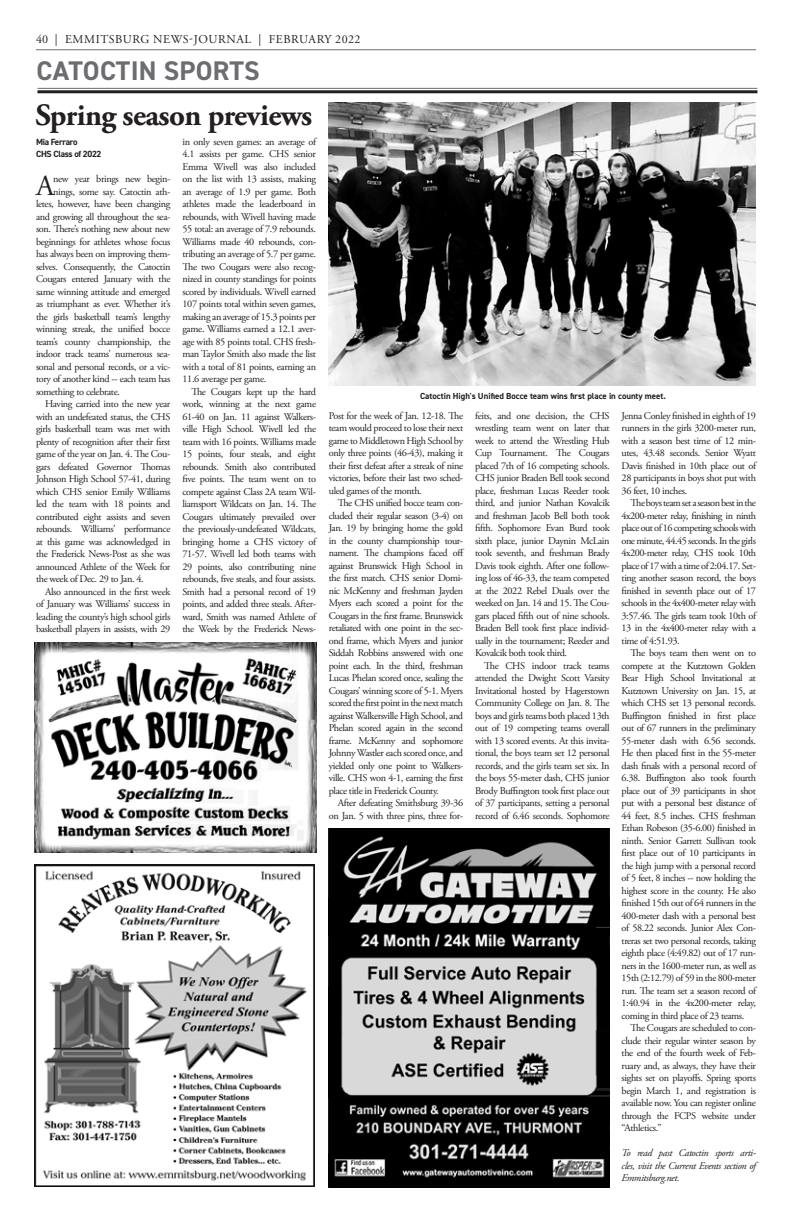
<style>
.page{position:relative;width:792px;height:1224px;background:#fff}
.page>*{position:absolute;margin:0;border:0;box-sizing:border-box;transform-origin:0 0}
.t1{font:700 31px "Adobe Garamond Pro";letter-spacing:-.02em;color:#231f20}
._1st_paragraph{font:29.1px "Adobe Garamond Pro";color:#231f20}
.t2{font:700 27px "DIN2014";letter-spacing:.01em;color:#6c6d70}
.t3{font:12px "Adobe Garamond Pro";letter-spacing:.05em;color:#231f20}
.body{font:10.2px/12.5px "Adobe Garamond Pro";letter-spacing:-.035em;color:#231f20;text-align:justify}
._1st_paragraph-2{font:10.2px "Adobe Garamond Pro";letter-spacing:-.035em;color:#231f20}
.End_of_paragraph{font:italic 10.2px/12.5px "Adobe Garamond Pro";letter-spacing:-.035em;color:#231f20;text-align:justify}
.author{font:700 9px "DIN2014";letter-spacing:-.035em;color:#231f20}
.t4{font:700 8.8px "DIN2014";color:#231f20}
</style>
<div class="page">
<hr style="left:36px;top:49px;width:720px;height:1px;background:#6c6d70">
<img style="left:329px;top:103px;width:427px;height:283px">
<hr style="left:37px;top:88px;width:720px;height:1px;background:#6c6d70">
<hr style="left:37px;top:90px;width:720px;height:3px;background:#231f20">
<img style="left:329px;top:828px;width:281px;height:360px">
<img style="left:35px;top:642px;width:282px;height:210px">
<img style="left:34px;top:864px;width:281px;height:323px">
<p class="t3" style="left:36px;top:32px;width:326px">40 | EMMITSBURG NEWS-JOURNAL | FEBRUARY 2022</p>
<p class="t2" style="left:37px;top:53px;width:225px">CATOCTIN SPORTS</p>
<p class="t1" style="left:35px;top:97px;width:278px">Spring season previews</p>
<p class="author" style="left:36px;top:136px;width:43px">Mia Ferraro</p>
<p class="author" style="left:36px;top:148px;width:67px">CHS Class of 2022</p>
<p class="_1st_paragraph" style="left:36px;top:168px;width:20px">A</p>
<p class="_1st_paragraph-2" style="left:53px;top:173px;width:119px">new year brings new begin-</p>
<p class="body" style="left:182px;top:136px;width:135px">in only seven games: an average of 4.1 assists per game. CHS senior Emma Wivell was also included on the list with 13 assists, making an average of 1.9 per game. Both athletes made the leaderboard in rebounds, with Wivell having made 55 total: an average of 7.9 rebounds.<br>Williams made 40 rebounds, con&shy;tributing an average of 5.7 per game.<br>The two Cougars were also recog&shy;nized in county standings for points scored by individuals. Wivell earned 107 points total within seven games, making an average of 15.3 points per game. Williams earned a 12.1 aver&shy;age with 85 points total. CHS fresh&shy;man Taylor Smith also made the list with a total of 81 points, earning an 11.6 average per game.</p>
<p class="body" style="left:182px;top:386px;width:135px;text-indent:9px">The Cougars kept up the hard work, winning at the next game 61-40 on Jan. 11 against Walkers&shy;ville High School. Wivell led the team with 16 points. Williams made 15 points, four steals, and eight rebounds. Smith also contributed five points. The team went on to compete against Class 2A team Wil&shy;liamsport Wildcats on Jan. 14. The Cougars ultimately prevailed over the previously-undefeated Wildcats, bringing home a CHS victory of 71-57. Wivell led both teams with 29 points, also contributing nine rebounds, five steals, and four assists.<br>Smith had a personal record of 19 points, and added three steals. After&shy;ward, Smith was named Athlete of the Week by the Frederick News-</p>
<p class="_1st_paragraph-2" style="left:53px;top:185px;width:119px">nings, some say. Catoctin ath-</p>
<p class="_1st_paragraph-2" style="left:36px;top:198px;width:136px">letes, however, have been changing</p>
<p class="_1st_paragraph-2" style="left:36px;top:210px;width:136px">and growing all throughout the sea-</p>
<p class="_1st_paragraph-2" style="left:36px;top:223px;width:136px">son. There’s nothing new about new</p>
<p class="_1st_paragraph-2" style="left:36px;top:235px;width:136px">beginnings for athletes whose focus</p>
<p class="_1st_paragraph-2" style="left:36px;top:248px;width:136px">has always been on improving them-</p>
<p class="_1st_paragraph-2" style="left:36px;top:260px;width:136px">selves. Consequently, the Catoctin</p>
<p class="_1st_paragraph-2" style="left:36px;top:273px;width:136px">Cougars entered January with the</p>
<p class="_1st_paragraph-2" style="left:36px;top:285px;width:136px">same winning attitude and emerged</p>
<p class="_1st_paragraph-2" style="left:36px;top:298px;width:136px">as triumphant as ever. Whether it’s</p>
<p class="_1st_paragraph-2" style="left:36px;top:310px;width:136px">the girls basketball team’s lengthy</p>
<p class="_1st_paragraph-2" style="left:36px;top:323px;width:136px">winning streak, the unified bocce</p>
<p class="_1st_paragraph-2" style="left:36px;top:335px;width:136px">team’s county championship, the</p>
<p class="_1st_paragraph-2" style="left:36px;top:348px;width:136px">indoor track teams’ numerous sea-</p>
<p class="_1st_paragraph-2" style="left:36px;top:360px;width:136px">sonal and personal records, or a vic-</p>
<p class="_1st_paragraph-2" style="left:36px;top:373px;width:136px">tory of another kind -- each team has</p>
<p class="_1st_paragraph-2" style="left:36px;top:385px;width:85px">something to celebrate.</p>
<p class="body" style="left:36px;top:398px;width:136px;text-indent:9px">Having carried into the new year with an undefeated status, the CHS girls basketball team was met with plenty of recognition after their first game of the year on Jan. 4. The Cou&shy;gars defeated Governor Thomas Johnson High School 57-41, during which CHS senior Emily Williams led the team with 18 points and contributed eight assists and seven rebounds. Williams’ performance at this game was acknowledged in the Frederick News-Post as she was announced Athlete of the Week for the week of Dec. 29 to Jan. 4.</p>
<p class="body" style="left:36px;top:586px;width:136px;text-indent:9px">Also announced in the first week of January was Williams’ success in leading the county’s high school girls basketball players in assists, with 29</p>
<p class="t4" style="left:420px;top:390px;width:247px">Catoctin High's Unified Bocce team wins first place in county meet.</p>
<p class="body" style="left:329px;top:410px;width:136px">Post for the week of Jan. 12-18. The team would proceed to lose their next game to Middletown High School by only three points (46-43), making it their first defeat after a streak of nine victories, before their last two sched&shy;uled games of the month.</p>
<p class="body" style="left:329px;top:497px;width:137px;text-indent:9px">The CHS unified bocce team con&shy;cluded their regular season (3-4) on Jan. 19 by bringing home the gold in the county championship tour&shy;nament. The champions faced off against Brunswick High School in the first match. CHS senior Domi&shy;nic McKenny and freshman Jayden Myers each scored a point for the Cougars in the first frame. Brunswick retaliated with one point in the sec&shy;ond frame, which Myers and junior Siddah Robbins answered with one point each. In the third, freshman Lucas Phelan scored once, sealing the Cougars’ winning score of 5-1. Myers scored the first point in the next match against Walkersville High School, and Phelan scored again in the second frame. McKenny and sophomore Johnny Wastler each scored once, and yielded only one point to Walkers&shy;ville. CHS won 4-1, earning the first place title in Frederick County.</p>
<p class="body" style="left:329px;top:797px;width:136px;text-align:right">After defeating Smithsburg 39-36 on Jan. 5 with three pins, three for-</p>
<p class="body" style="left:475px;top:410px;width:136px">feits, and one decision, the CHS wrestling team went on later that week to attend the Wrestling Hub Cup Tournament. The Cougars placed 7th of 16 competing schools.<br>CHS junior Braden Bell took second place, freshman Lucas Reeder took third, and junior Nathan Kovalcik and freshman Jacob Bell both took fifth. Sophomore Evan Burd took sixth place, junior Daynin McLain took seventh, and freshman Brady Davis took eighth. After one follow&shy;ing loss of 46-33, the team competed at the 2022 Rebel Duals over the weeked on Jan. 14 and 15. The Cou&shy;gars placed fifth out of nine schools.<br>Braden Bell took first place individ&shy;ually in the tournament; Reeder and Kovalcik both took third.</p>
<p class="body" style="left:475px;top:660px;width:136px;text-indent:9px">The CHS indoor track teams attended the Dwight Scott Varsity Invitational hosted by Hagerstown Community College on Jan. 8. The boys and girls teams both placed 13th out of 19 competing teams overall with 13 scored events. At this invita&shy;tional, the boys team set 12 personal records, and the girls team set six. In the boys 55-meter dash, CHS junior Brody Buffington took first place out of 37 participants, setting a personal record of 6.46 seconds. Sophomore</p>
<p class="body" style="left:622px;top:410px;width:136px">Jenna Conley finished in eighth of 19 runners in the girls 3200-meter run, with a season best time of 12 min&shy;utes, 43.48 seconds. Senior Wyatt Davis finished in 10th place out of 28 participants in boys shot put with 36 feet, 10 inches.</p>
<p class="body" style="left:622px;top:497px;width:136px;text-indent:9px">The boys team set a season best in the 4x200-meter relay, finishing in ninth place out of 16 competing schools with one minute, 44.45 seconds. In the girls 4x200-meter relay, CHS took 10th place of 17 with a time of 2:04.17. Set&shy;ting another season record, the boys finished in seventh place out of 17 schools in the 4x400-meter relay with 3:57.46. The girls team took 10th of 13 in the 4x400-meter relay with a time of 4:51.93.</p>
<p class="body" style="left:622px;top:647px;width:136px;text-indent:9px">The boys team then went on to compete at the Kutztown Golden Bear High School Invitational at Kutztown University on Jan. 15, at which CHS set 13 personal records.<br>Buffington finished in first place out of 67 runners in the preliminary 55-meter dash with 6.56 seconds.<br>He then placed first in the 55-meter dash finals with a personal record of 6.38. Buffington also took fourth place out of 39 participants in shot put with a personal best distance of 44 feet, 8.5 inches. CHS freshman Ethan Robeson (35-6.00) finished in ninth. Senior Garrett Sullivan took first place out of 10 participants in the high jump with a personal record of 5 feet, 8 inches -- now holding the highest score in the county. He also finished 15th out of 64 runners in the 400-meter dash with a personal best of 58.22 seconds. Junior Alex Con&shy;treras set two personal records, taking eighth place (4:49.82) out of 17 run&shy;ners in the 1600-meter run, as well as 15th (2:12.79) of 59 in the 800-meter run. The team set a season record of 1:40.94 in the 4x200-meter relay, coming in third place of 23 teams.</p>
<p class="body" style="left:622px;top:1022px;width:136px;text-indent:9px">The Cougars are scheduled to con&shy;clude their regular winter season by the end of the fourth week of Feb&shy;ruary and, as always, they have their sights set on playoffs. Spring sports begin March 1, and registration is available now. You can register online through the FCPS website under “Athletics.”</p>
<p class="End_of_paragraph" style="left:622px;top:1147px;width:136px">To read past Catoctin sports arti&shy;cles, visit the Current Events section of Emmitsburg.net.</p>
</div>
